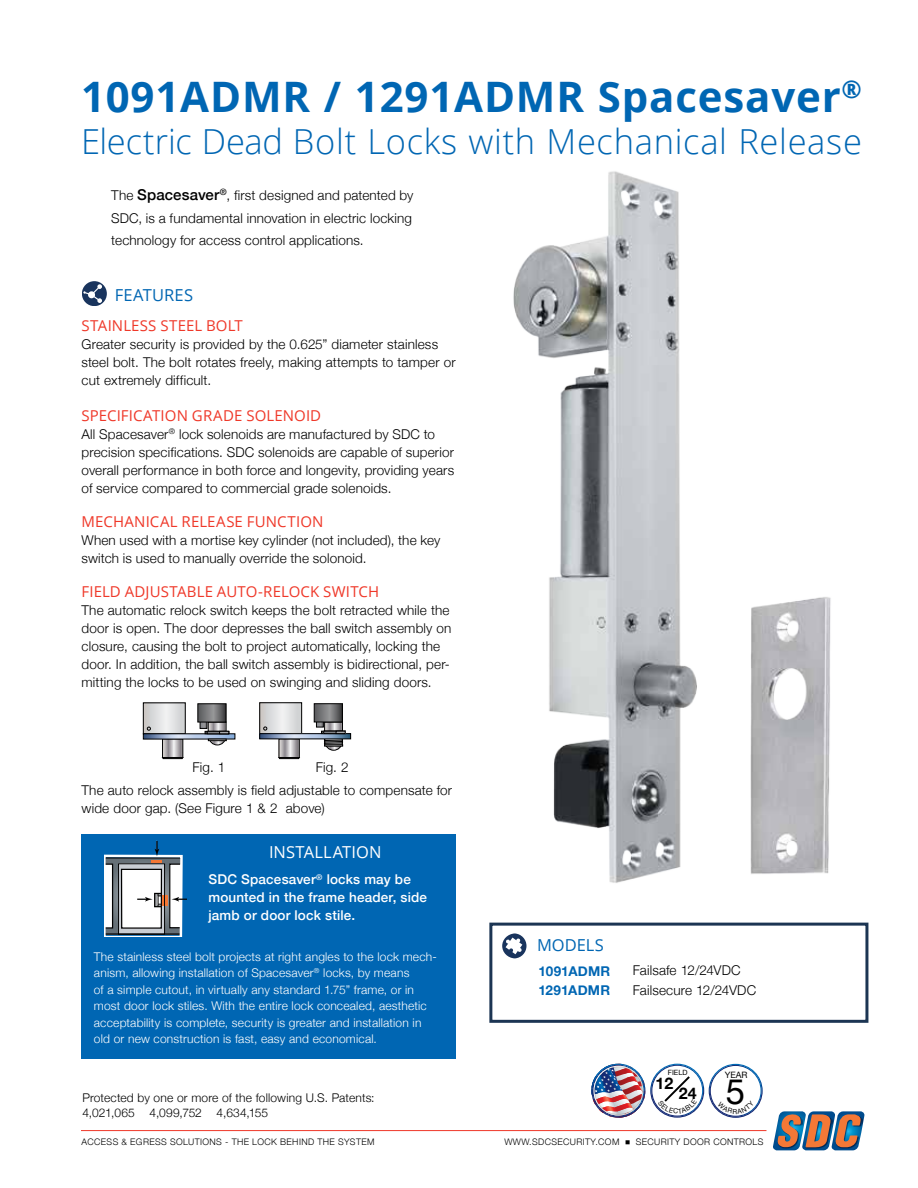
<style>
.page{position:relative;width:918px;height:1188px;background:#fff}
.page>*{position:absolute;margin:0;border:0;box-sizing:border-box;transform-origin:0 0}
.t1{font:700 42px "Open Sans";letter-spacing:.02em;color:#0066b3}
.t2{font:34.65px "Helvetica Neue";color:#000}
.t3{font:300 34.5px "Open Sans";letter-spacing:.02em;color:#0066b3}
.t4{font:16.5px "Open Sans";letter-spacing:.005em;color:#0066b3}
.t5{font:16.5px "Open Sans";letter-spacing:.005em;color:#fff}
.t6{font:700 16.05px "Helvetica Neue";color:#000}
.t7{font:15px "Open Sans";letter-spacing:.01em;color:#ef3829}
.t8{font:300 13.5px/18px "Helvetica Neue";letter-spacing:.01em;color:#000}
.t9{font:500 13.5px/18px "Helvetica Neue";letter-spacing:.01em;color:#fff}
.t10{font:700 13.5px "Helvetica Neue";letter-spacing:.01em;color:#0066b3}
.t11{font:300 12px/16.5px "Helvetica Neue";letter-spacing:.015em;color:#fff}
.t12{font:300 12px/15px "Helvetica Neue";letter-spacing:.01em;color:#000}
.t13{font:300 9px "Helvetica Neue";letter-spacing:.04em;color:#000}
.t14{font:8.7px "Helvetica Neue";color:#000}
.t15{font:7.2px "Helvetica Neue";color:#000}
.s1{font-weight:500;font-size:15px}
</style>
<div class="page">
<hr style="left:81px;top:1130px;width:685px;height:1px;background:#ef3829">
<svg style="left:773px;top:1111px;width:92px;height:39px"></svg>
<div style="left:489px;top:923px;width:379px;height:100px;border:3px solid #1c3553"></div>
<svg style="left:281px;top:741px;width:16px;height:15px"></svg>
<svg style="left:279px;top:757px;width:21px;height:2px"></svg>
<svg style="left:164px;top:741px;width:17px;height:15px"></svg>
<div style="left:162px;top:739px;width:21px;height:19px;border:1px solid #000"></div>
<svg style="left:162px;top:757px;width:21px;height:2px"></svg>
<svg style="left:262px;top:705px;width:38px;height:27px"></svg>
<div style="left:260px;top:703px;width:42px;height:31px;border:1px solid #000"></div>
<svg style="left:145px;top:705px;width:38px;height:27px"></svg>
<div style="left:143px;top:703px;width:42px;height:31px;border:1px solid #000"></div>
<svg style="left:147px;top:727px;width:4px;height:3px"></svg>
<svg style="left:145px;top:736px;width:88px;height:1px"></svg>
<svg style="left:200px;top:706px;width:24px;height:13px"></svg>
<div style="left:198px;top:704px;width:28px;height:18px;border:1px solid #000"></div>
<svg style="left:316px;top:706px;width:25px;height:11px"></svg>
<div style="left:314px;top:704px;width:29px;height:18px;border:1px solid #000"></div>
<svg style="left:262px;top:736px;width:87px;height:1px"></svg>
<svg style="left:200px;top:719px;width:29px;height:26px"></svg>
<svg style="left:316px;top:717px;width:29px;height:33px"></svg>
<div style="left:82px;top:281px;width:25px;height:25px;background:#19345d;border-radius:12px"></div>
<svg style="left:83px;top:284px;width:19px;height:19px"></svg>
<div style="left:81px;top:835px;width:375px;height:224px;background:#0066b3"></div>
<svg style="left:105px;top:841px;width:82px;height:95px"></svg>
<svg style="left:502px;top:933px;width:24px;height:25px"></svg>
<svg style="left:506px;top:938px;width:16px;height:16px"></svg>
<img style="left:513px;top:171px;width:318px;height:712px">
<img style="left:591px;top:1063px;width:172px;height:55px">
<h1 class="t1" style="left:81px;top:67px;width:783px">1091ADMR / 1291ADMR Spacesaver<sup>®</sup></h1>
<h3 class="t3" style="left:81px;top:117px;width:782px">Electric Dead Bolt Locks with Mechanical Release</h3>
<p class="t8" style="left:111px;top:184px;width:304px;line-height:22.5px;text-align:justify">The <span class="s1">Spacesaver</span><sup>®</sup>, first designed and patented by SDC, is a fundamental innovation in electric locking technology for access control applications.</p>
<p class="t4" style="left:115px;top:283px;width:80px">FEATURES</p>
<p class="t7" style="left:82px;top:315px;width:163px">STAINLESS STEEL BOLT</p>
<p class="t8" style="left:82px;top:335px;width:376px">Greater security is provided by the 0.625” diameter stainless steel bolt. The bolt rotates freely, making attempts to tamper or cut extremely difficult.</p>
<p class="t7" style="left:82px;top:405px;width:241px">SPECIFICATION GRADE SOLENOID</p>
<p class="t8" style="left:82px;top:425px;width:374px">All Spacesaver<sup>®</sup> lock solenoids are manufactured by SDC to precision specifications. SDC solenoids are capable of superior overall performance in both force and longevity, providing years of service compared to commercial grade solenoids.</p>
<p class="t7" style="left:82px;top:511px;width:243px">MECHANICAL RELEASE FUNCTION</p>
<p class="t8" style="left:82px;top:531px;width:360px">When used with a mortise key cylinder (not included), the key switch is used to manually override the solonoid.</p>
<p class="t7" style="left:82px;top:581px;width:299px">FIELD ADJUSTABLE AUTO-RELOCK SWITCH</p>
<p class="t8" style="left:82px;top:601px;width:372px">The automatic relock switch keeps the bolt retracted while the door is open. The door depresses the ball switch assembly on closure, causing the bolt to project automatically, locking the door. In addition, the ball switch assembly is bidirectional, per&shy;mitting the locks to be used on swinging and sliding doors.</p>
<p class="t8" style="left:193px;top:758px;width:34px">Fig. 1</p>
<p class="t8" style="left:316px;top:758px;width:34px">Fig. 2</p>
<p class="t8" style="left:82px;top:781px;width:372px">The auto relock assembly is field adjustable to compensate for wide door gap. (See Figure 1 &amp; 2 above)</p>
<p class="t5" style="left:269px;top:840px;width:114px">INSTALLATION</p>
<p class="t9" style="left:208px;top:870px;width:220px">SDC Spacesaver<sup>®</sup> locks may be mounted in the frame header, side jamb or door lock stile.</p>
<p class="t11" style="left:94px;top:948px;width:344px">The stainless steel bolt projects at right angles to the lock mech&shy;anism, allowing installation of Spacesaver<sup>®</sup> locks, by means<br>of a simple cutout, in virtually any standard 1.75” frame, or in most door lock stiles. With the entire lock concealed, aesthetic acceptability is complete, security is greater and installation in old or new construction is fast, easy and economical.</p>
<p class="t12" style="left:82px;top:1090px;width:294px">Protected by one or more of the following U.S. Patents:<br>4,021,065 4,099,752 4,634,155</p>
<p class="t13" style="left:82px;top:1137px;width:294px">ACCESS &amp; EGRESS SOLUTIONS - THE LOCK BEHIND THE SYSTEM</p>
<p class="t4" style="left:537px;top:933px;width:69px">MODELS</p>
<p class="t10" style="left:538px;top:962px;width:73px">1091ADMR</p>
<p class="t8" style="left:633px;top:961px;width:109px">Failsafe 12/24VDC</p>
<p class="t10" style="left:538px;top:982px;width:73px">1291ADMR</p>
<p class="t8" style="left:633px;top:981px;width:125px">Failsecure 12/24VDC</p>
<p class="t15" style="left:668px;top:1069px;width:21px">FIELD</p>
<p class="t6" style="left:655px;top:1074px;width:19px">12</p>
<p class="t6" style="left:679px;top:1083px;width:19px">24</p>
<p class="t14" style="left:725px;top:1069px;width:24px">YEAR</p>
<h2 class="t2" style="left:726px;top:1071px;width:21px">5</h2>
<p class="t13" style="left:504px;top:1137px;width:261px">WWW.SDCSECURITY.COM <sup>■</sup> SECURITY DOOR CONTROLS</p>
</div>
